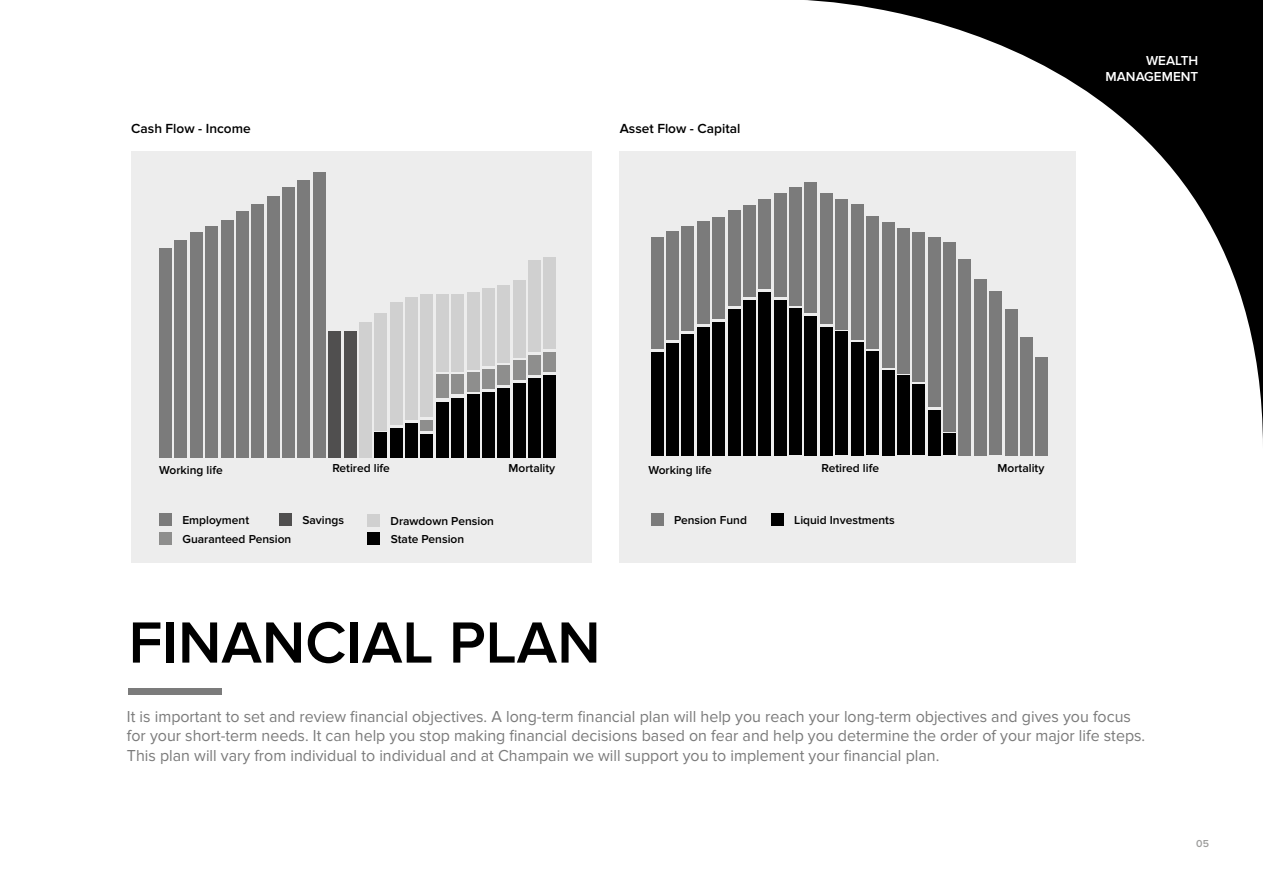
<style>
.page{position:relative;width:1263px;height:893px;background:#fff}
.page>*{position:absolute;margin:0;border:0;box-sizing:border-box;transform-origin:0 0}
.t1{font:600 60.15px "Proxima Nova";color:#000}
.t2{font:16.5px/19.8px "Proxima Nova";color:#7b7b7b}
.t3{font:600 13.65px "Proxima Nova";color:#000}
.t4{font:600 13.5px/16.2px "Proxima Nova";color:#fff;text-align:right}
.t5{font:600 12px "Proxima Nova";color:#000}
.t6{font:600 10.5px "Proxima Nova";color:#9d9d9c}
</style>
<div class="page">
<svg style="left:806px;top:0;width:457px;height:442px"></svg>
<div style="left:129px;top:688px;width:93px;height:6px;background:#7b7b7b"></div>
<div style="left:131px;top:151px;width:461px;height:412px;background:#ededed"></div>
<div style="left:159px;top:248px;width:13px;height:210px;background:#7b7b7b"></div>
<div style="left:175px;top:240px;width:12px;height:218px;background:#7b7b7b"></div>
<div style="left:190px;top:232px;width:13px;height:226px;background:#7b7b7b"></div>
<div style="left:205px;top:226px;width:13px;height:232px;background:#7b7b7b"></div>
<div style="left:221px;top:220px;width:12px;height:238px;background:#7b7b7b"></div>
<div style="left:236px;top:211px;width:13px;height:247px;background:#7b7b7b"></div>
<div style="left:252px;top:204px;width:12px;height:254px;background:#7b7b7b"></div>
<div style="left:267px;top:196px;width:12px;height:262px;background:#7b7b7b"></div>
<div style="left:282px;top:188px;width:13px;height:270px;background:#7b7b7b"></div>
<div style="left:298px;top:180px;width:12px;height:278px;background:#7b7b7b"></div>
<div style="left:313px;top:172px;width:12px;height:286px;background:#7b7b7b"></div>
<div style="left:328px;top:331px;width:13px;height:127px;background:#504f4f"></div>
<div style="left:344px;top:331px;width:12px;height:127px;background:#504f4f"></div>
<div style="left:359px;top:323px;width:13px;height:135px;background:#d0d0d0"></div>
<div style="left:375px;top:313px;width:12px;height:117px;background:#d0d0d0"></div>
<div style="left:390px;top:302px;width:12px;height:123px;background:#d0d0d0"></div>
<div style="left:405px;top:297px;width:13px;height:123px;background:#d0d0d0"></div>
<div style="left:421px;top:294px;width:12px;height:123px;background:#d0d0d0"></div>
<div style="left:436px;top:294px;width:12px;height:78px;background:#d0d0d0"></div>
<div style="left:451px;top:294px;width:13px;height:78px;background:#d0d0d0"></div>
<div style="left:467px;top:292px;width:12px;height:78px;background:#d0d0d0"></div>
<div style="left:482px;top:288px;width:13px;height:78px;background:#d0d0d0"></div>
<div style="left:497px;top:286px;width:13px;height:77px;background:#d0d0d0"></div>
<div style="left:513px;top:280px;width:12px;height:77px;background:#d0d0d0"></div>
<div style="left:528px;top:260px;width:13px;height:92px;background:#d0d0d0"></div>
<div style="left:544px;top:257px;width:12px;height:92px;background:#d0d0d0"></div>
<div style="left:436px;top:375px;width:12px;height:23px;background:#8e8e8d"></div>
<div style="left:421px;top:420px;width:12px;height:10px;background:#8e8e8d"></div>
<div style="left:451px;top:375px;width:13px;height:19px;background:#8e8e8d"></div>
<div style="left:467px;top:372px;width:12px;height:19px;background:#8e8e8d"></div>
<div style="left:482px;top:370px;width:13px;height:19px;background:#8e8e8d"></div>
<div style="left:497px;top:366px;width:13px;height:19px;background:#8e8e8d"></div>
<div style="left:513px;top:360px;width:12px;height:19px;background:#8e8e8d"></div>
<div style="left:528px;top:355px;width:13px;height:20px;background:#8e8e8d"></div>
<div style="left:544px;top:352px;width:12px;height:20px;background:#8e8e8d"></div>
<div style="left:375px;top:432px;width:12px;height:26px;background:#000"></div>
<div style="left:390px;top:428px;width:12px;height:30px;background:#000"></div>
<div style="left:405px;top:423px;width:13px;height:35px;background:#000"></div>
<div style="left:421px;top:434px;width:12px;height:24px;background:#000"></div>
<div style="left:436px;top:402px;width:12px;height:56px;background:#000"></div>
<div style="left:451px;top:398px;width:13px;height:60px;background:#000"></div>
<div style="left:467px;top:394px;width:12px;height:64px;background:#000"></div>
<div style="left:482px;top:392px;width:13px;height:66px;background:#000"></div>
<div style="left:497px;top:388px;width:13px;height:70px;background:#000"></div>
<div style="left:513px;top:383px;width:12px;height:75px;background:#000"></div>
<div style="left:528px;top:378px;width:13px;height:80px;background:#000"></div>
<div style="left:544px;top:375px;width:12px;height:83px;background:#000"></div>
<div style="left:159px;top:513px;width:13px;height:12px;background:#7b7b7b"></div>
<div style="left:279px;top:514px;width:13px;height:12px;background:#504f4f"></div>
<div style="left:367px;top:514px;width:13px;height:12px;background:#d0d0d0"></div>
<div style="left:159px;top:532px;width:13px;height:12px;background:#8e8e8d"></div>
<div style="left:367px;top:532px;width:13px;height:12px;background:#000"></div>
<div style="left:620px;top:151px;width:456px;height:412px;background:#ededed"></div>
<div style="left:651px;top:237px;width:12px;height:112px;background:#7b7b7b"></div>
<div style="left:666px;top:232px;width:13px;height:108px;background:#7b7b7b"></div>
<div style="left:682px;top:226px;width:12px;height:105px;background:#7b7b7b"></div>
<div style="left:697px;top:221px;width:12px;height:103px;background:#7b7b7b"></div>
<div style="left:712px;top:217px;width:13px;height:102px;background:#7b7b7b"></div>
<div style="left:728px;top:211px;width:12px;height:95px;background:#7b7b7b"></div>
<div style="left:743px;top:205px;width:13px;height:92px;background:#7b7b7b"></div>
<div style="left:758px;top:200px;width:13px;height:89px;background:#7b7b7b"></div>
<div style="left:774px;top:194px;width:12px;height:103px;background:#7b7b7b"></div>
<div style="left:789px;top:188px;width:13px;height:118px;background:#7b7b7b"></div>
<div style="left:805px;top:182px;width:12px;height:131px;background:#7b7b7b"></div>
<div style="left:651px;top:352px;width:12px;height:103px;background:#000"></div>
<div style="left:651px;top:513px;width:12px;height:12px;background:#7b7b7b"></div>
<div style="left:771px;top:513px;width:12px;height:12px;background:#000"></div>
<div style="left:959px;top:259px;width:12px;height:196px;background:#7b7b7b"></div>
<div style="left:943px;top:243px;width:13px;height:189px;background:#7b7b7b"></div>
<div style="left:928px;top:237px;width:12px;height:169px;background:#7b7b7b"></div>
<div style="left:913px;top:233px;width:12px;height:149px;background:#7b7b7b"></div>
<div style="left:897px;top:228px;width:13px;height:146px;background:#7b7b7b"></div>
<div style="left:882px;top:222px;width:12px;height:145px;background:#7b7b7b"></div>
<div style="left:866px;top:217px;width:13px;height:132px;background:#7b7b7b"></div>
<div style="left:851px;top:205px;width:12px;height:135px;background:#7b7b7b"></div>
<div style="left:835px;top:199px;width:13px;height:131px;background:#7b7b7b"></div>
<div style="left:820px;top:194px;width:13px;height:130px;background:#7b7b7b"></div>
<div style="left:974px;top:279px;width:12px;height:176px;background:#7b7b7b"></div>
<div style="left:989px;top:291px;width:13px;height:164px;background:#7b7b7b"></div>
<div style="left:1005px;top:309px;width:12px;height:146px;background:#7b7b7b"></div>
<div style="left:1020px;top:337px;width:13px;height:118px;background:#7b7b7b"></div>
<div style="left:1035px;top:357px;width:13px;height:98px;background:#7b7b7b"></div>
<div style="left:666px;top:343px;width:13px;height:112px;background:#000"></div>
<div style="left:682px;top:334px;width:12px;height:121px;background:#000"></div>
<div style="left:697px;top:327px;width:12px;height:128px;background:#000"></div>
<div style="left:712px;top:322px;width:13px;height:133px;background:#000"></div>
<div style="left:728px;top:309px;width:12px;height:146px;background:#000"></div>
<div style="left:743px;top:300px;width:13px;height:155px;background:#000"></div>
<div style="left:758px;top:292px;width:13px;height:163px;background:#000"></div>
<div style="left:774px;top:300px;width:12px;height:155px;background:#000"></div>
<div style="left:789px;top:309px;width:13px;height:146px;background:#000"></div>
<div style="left:805px;top:316px;width:12px;height:139px;background:#000"></div>
<div style="left:820px;top:327px;width:13px;height:128px;background:#000"></div>
<div style="left:835px;top:332px;width:13px;height:123px;background:#000"></div>
<div style="left:851px;top:342px;width:12px;height:113px;background:#000"></div>
<div style="left:866px;top:352px;width:13px;height:103px;background:#000"></div>
<div style="left:882px;top:370px;width:12px;height:85px;background:#000"></div>
<div style="left:897px;top:376px;width:13px;height:79px;background:#000"></div>
<div style="left:913px;top:384px;width:12px;height:71px;background:#000"></div>
<div style="left:928px;top:410px;width:12px;height:45px;background:#000"></div>
<div style="left:943px;top:434px;width:13px;height:21px;background:#000"></div>
<p class="t3" style="left:131px;top:121px;width:121px">Cash Flow - Income</p>
<p class="t3" style="left:620px;top:121px;width:122px">Asset Flow - Capital</p>
<p class="t4" style="left:1105px;top:52px;width:94px">WEALTH<br>MANAGEMENT</p>
<p class="t5" style="left:159px;top:463px;width:65px">Working life</p>
<p class="t5" style="left:332px;top:461px;width:59px">Retired life</p>
<p class="t5" style="left:182px;top:513px;width:68px">Employment</p>
<p class="t5" style="left:302px;top:513px;width:43px">Savings</p>
<p class="t5" style="left:391px;top:514px;width:105px">Drawdown Pension</p>
<p class="t5" style="left:182px;top:532px;width:110px">Guaranteed Pension</p>
<p class="t5" style="left:391px;top:532px;width:75px">State Pension</p>
<p class="t5" style="left:508px;top:461px;width:48px">Mortality</p>
<p class="t5" style="left:648px;top:463px;width:65px">Working life</p>
<p class="t5" style="left:822px;top:461px;width:59px">Retired life</p>
<p class="t5" style="left:998px;top:461px;width:48px">Mortality</p>
<p class="t5" style="left:674px;top:513px;width:74px">Pension Fund</p>
<p class="t5" style="left:794px;top:513px;width:102px">Liquid Investments</p>
<h1 class="t1" style="left:129px;top:608px;width:473px">FINANCIAL PLAN</h1>
<p class="t2" style="left:127px;top:706px;width:1020px">It is important to set and review financial objectives. A long-term financial plan will help you reach your long-term objectives and gives you focus for your short-term needs. It can help you stop making financial decisions based on fear and help you determine the order of your major life steps.<br>This plan will vary from individual to individual and at Champain we will support you to implement your financial plan.</p>
<p class="t6" style="left:1196px;top:838px;width:14px">05</p>
</div>
